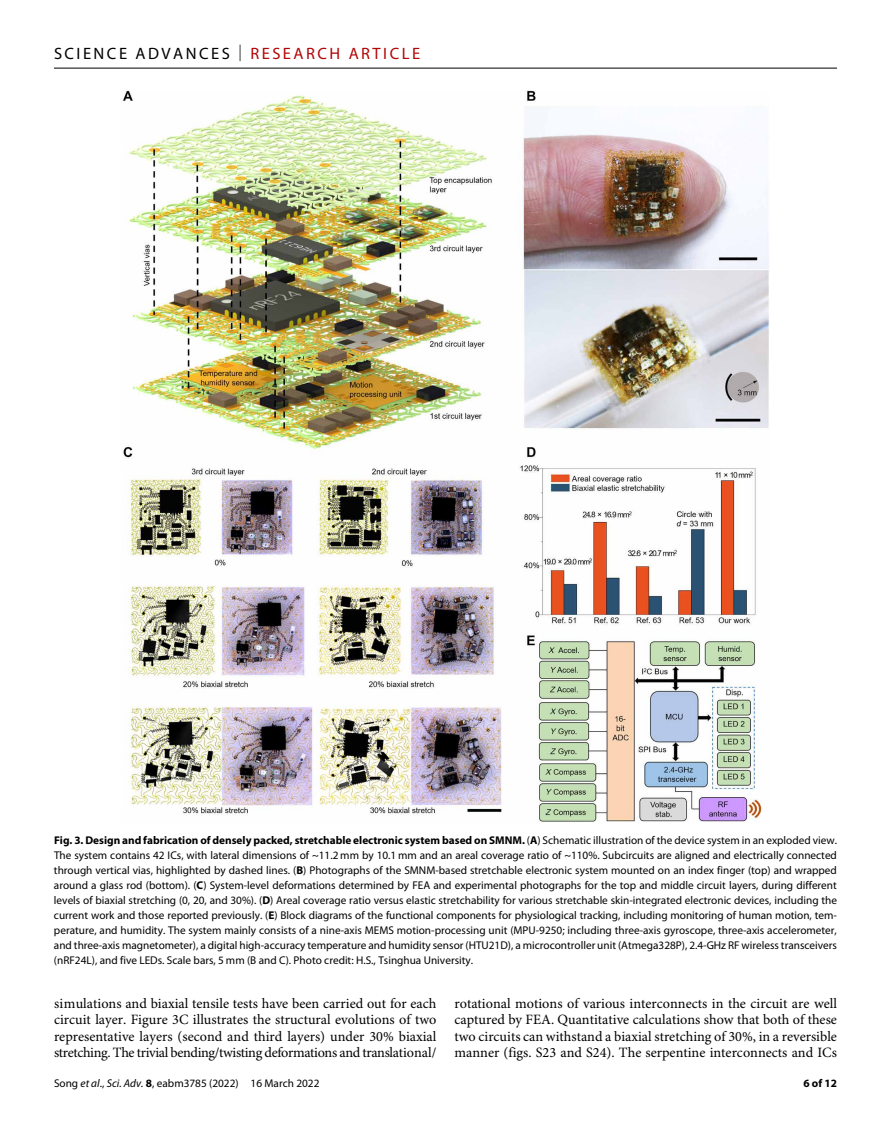
<style>
.page{position:relative;width:891px;height:1134px;background:#fff}
.page>*{position:absolute;margin:0;border:0;box-sizing:border-box;transform-origin:0 0}
.t1{font:16.5px "Myriad Pro";letter-spacing:.15em;color:#000}
.t2{font:14.25px/16.5px "Minion Pro";color:#000;text-align:justify}
.t3{font:11.25px/15px "Myriad Pro";color:#000;text-align:justify}
.t4{font:700 11.25px "Myriad Pro";color:#000}
.s1{font-weight:300}
.s2{color:#b10508}
.s3{font-weight:700}
.s4{font-style:italic}
</style>
<div class="page">
<hr style="left:54px;top:68px;width:783px;height:1px;background:#000">
<img style="left:123px;top:90px;width:646px;height:732px">
<h1 class="t1" style="left:54px;top:40px;width:368px">SCIENCE ADVANCES <span class="s1">|</span> <span class="s2">RESEARCH ARTICLE</span></h1>
<p class="t3" style="left:54px;top:833px;width:785px"><span class="s3">Fig. 3. Design and fabrication of densely packed, stretchable electronic system based on SMNM.</span> (<span class="s3">A</span>) Schematic illustration of the device system in an exploded view.<br>The system contains 42 ICs, with lateral dimensions of ~11.2 mm by 10.1 mm and an areal coverage ratio of ~110%. Subcircuits are aligned and electrically connected through vertical vias, highlighted by dashed lines. (<span class="s3">B</span>) Photographs of the SMNM-based stretchable electronic system mounted on an index finger (top) and wrapped around a glass rod (bottom). (<span class="s3">C</span>) System-level deformations determined by FEA and experimental photographs for the top and middle circuit layers, during different levels of biaxial stretching (0, 20, and 30%). (<span class="s3">D</span>) Areal coverage ratio versus elastic stretchability for various stretchable skin-integrated electronic devices, including the current work and those reported previously. (<span class="s3">E</span>) Block diagrams of the functional components for physiological tracking, including monitoring of human motion, tem&shy;perature, and humidity. The system mainly consists of a nine-axis MEMS motion-processing unit (MPU-9250; including three-axis gyroscope, three-axis accelerometer, and three-axis magnetometer), a digital high-accuracy temperature and humidity sensor (HTU21D), a microcontroller unit (Atmega328P), 2.4-GHz RF wireless transceivers (nRF24L), and five LEDs. Scale bars, 5 mm (B and C). Photo credit: H.S., Tsinghua University.</p>
<p class="t2" style="left:54px;top:996px;width:384px">simulations and biaxial tensile tests have been carried out for each circuit layer. Figure 3C illustrates the structural evolutions of two representative layers (second and third layers) under 30% biaxial stretching. The trivial bending/twisting deformations and translational/</p>
<p class="t2" style="left:454px;top:996px;width:384px">rotational motions of various interconnects in the circuit are well captured by FEA. Quantitative calculations show that both of these two circuits can withstand a biaxial stretching of 30%, in a reversible manner (figs. S23 and S24). The serpentine interconnects and ICs</p>
<p class="t3" style="left:54px;top:1076px;width:267px">Song <span class="s4">et al</span>., <span class="s4">Sci. Adv.</span> <span class="s3">8</span>, eabm3785 (2022) 16 March 2022</p>
<p class="t4" style="left:803px;top:1074px;width:35px">6 of 12</p>
</div>
